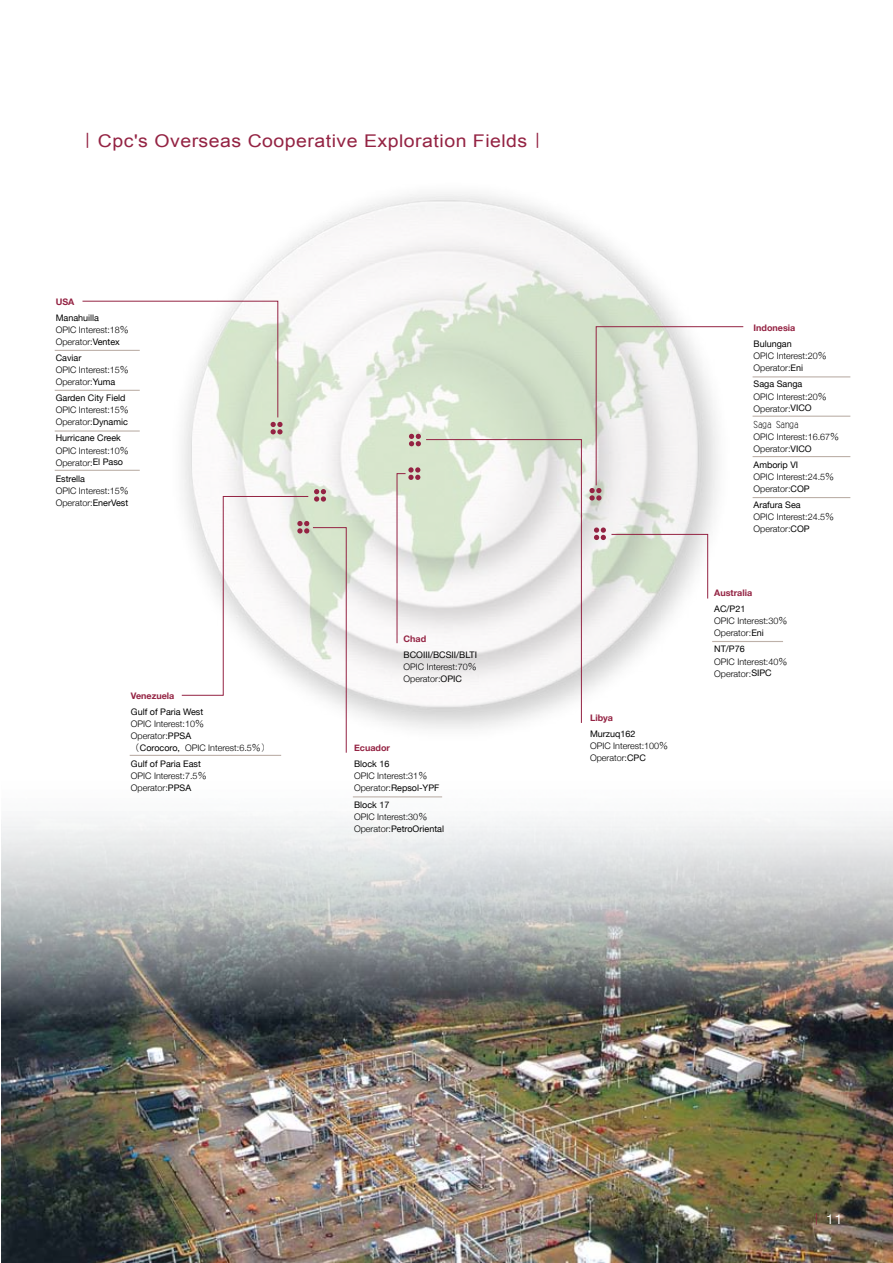
<style>
.page{position:relative;width:893px;height:1263px;background:#fff}
.page>*{position:absolute;margin:0;border:0;box-sizing:border-box;transform-origin:0 0}
.t1{font:17.55px "Arial";letter-spacing:.025em;color:#942343;scale:1.11 1}
.t2{font:13.5px "Helvetica Neue";color:#fff}
.t3{font:300 9px/12px "Helvetica Neue";color:#000}
.t4{font:700 9px "Helvetica Neue";color:#942343}
.t5{font:500 9px "AR Hei B5";color:#000}
.s1{font-family:"AR Hei B5";font-weight:700}
.s2{font-weight:400}
.s3{font-family:"AR Hei B5"}
.s4{font-family:"AR Hei B5";font-weight:500}
.s5{font-family:"AR Hei B5";font-weight:500;color:#942343}
</style>
<div class="page">
<img style="left:1px;top:796px;width:892px;height:467px">
<img style="left:144px;top:194px;width:620px;height:562px">
<hr style="left:55px;top:350px;width:85px;height:1px;background:#bdb1a9">
<hr style="left:55px;top:390px;width:85px;height:1px;background:#bdb1a9">
<hr style="left:55px;top:430px;width:85px;height:2px;background:#bdb1a9">
<hr style="left:55px;top:470px;width:85px;height:1px;background:#bdb1a9">
<hr style="left:130px;top:755px;width:151px;height:1px;background:#bdb1a9">
<hr style="left:353px;top:796px;width:89px;height:1px;background:#bdb1a9">
<hr style="left:753px;top:376px;width:97px;height:1px;background:#bdb1a9">
<hr style="left:753px;top:416px;width:97px;height:1px;background:#bdb1a9">
<hr style="left:753px;top:456px;width:97px;height:1px;background:#bdb1a9">
<hr style="left:753px;top:497px;width:97px;height:1px;background:#bdb1a9">
<hr style="left:712px;top:641px;width:71px;height:1px;background:#bdb1a9">
<svg style="left:589px;top:326px;width:155px;height:174px"></svg>
<svg style="left:594px;top:527px;width:114px;height:72px"></svg>
<svg style="left:181px;top:489px;width:166px;height:264px"></svg>
<svg style="left:396px;top:434px;width:186px;height:289px"></svg>
<svg style="left:82px;top:301px;width:201px;height:133px"></svg>
<h1 class="t1" style="left:78px;top:131px;width:424px"><span class="s1">｜</span>Cpc's Overseas Cooperative Exploration Fields<span class="s1">｜</span></h1>
<p class="t4" style="left:56px;top:296px;width:20px">USA</p>
<p class="t3" style="left:56px;top:311px;width:75px"><span class="s2">Manahuilla<br></span>OPIC Interest:18<span class="s3">％<br></span>Operator:<span class="s2">Ventex</span></p>
<p class="t3" style="left:56px;top:351px;width:75px"><span class="s2">Caviar<br></span>OPIC Interest:15<span class="s3">％<br></span>Operator:<span class="s2">Yuma</span></p>
<p class="t3" style="left:56px;top:392px;width:75px"><span class="s2">Garden City Field<br></span>OPIC Interest:15<span class="s3">％<br></span>Operator:<span class="s2">Dynamic</span></p>
<p class="t3" style="left:56px;top:432px;width:75px"><span class="s2">Hurricane Creek<br></span>OPIC Interest:10<span class="s3">％<br></span>Operator:<span class="s2">El Paso</span></p>
<p class="t3" style="left:56px;top:472px;width:75px"><span class="s2">Estrella<br></span>OPIC Interest:15<span class="s3">％<br></span>Operator:<span class="s2">EnerVest</span></p>
<p class="t4" style="left:131px;top:690px;width:45px">Venezuela</p>
<p class="t3" style="left:131px;top:706px;width:140px"><span class="s2">Gulf of Paria West<br></span>OPIC Interest:10<span class="s3">％<br></span>Operator:<span class="s2">PPSA<br></span><span class="s4">（</span><span class="s2">Corocoro,</span> OPIC Interest:6.5<span class="s3">％）</span></p>
<p class="t3" style="left:131px;top:758px;width:77px"><span class="s2">Gulf of Paria East<br></span>OPIC Interest:7.5<span class="s3">％<br></span>Operator:<span class="s2">PPSA</span></p>
<p class="t4" style="left:403px;top:633px;width:24px">Chad</p>
<p class="t3" style="left:403px;top:648px;width:75px;text-align:justify"><span class="s2">BCOIII/BCSII/BLTI </span>OPIC Interest:70<span class="s3">％</span>Operator:<span class="s2">OPIC</span></p>
<p class="t4" style="left:354px;top:742px;width:38px">Ecuador</p>
<p class="t3" style="left:354px;top:758px;width:87px"><span class="s2">Block 16<br></span>OPIC Interest:31<span class="s3">％<br></span>Operator:<span class="s2">Repsol-YPF</span></p>
<p class="t3" style="left:354px;top:798px;width:91px"><span class="s2">Block 17<br></span>OPIC Interest:30<span class="s3">％<br></span>Operator:<span class="s2">PetroOriental</span></p>
<p class="t4" style="left:590px;top:712px;width:24px">Libya</p>
<p class="t3" style="left:590px;top:728px;width:80px"><span class="s2">Murzuq162<br></span>OPIC Interest:100<span class="s3">％<br></span>Operator:<span class="s2">CPC</span></p>
<p class="t4" style="left:753px;top:322px;width:43px">Indonesia</p>
<p class="t3" style="left:753px;top:338px;width:75px"><span class="s2">Bulungan<br></span>OPIC Interest:20<span class="s3">％<br></span>Operator:<span class="s2">Eni</span></p>
<p class="t3" style="left:753px;top:378px;width:75px"><span class="s2">Saga Sanga<br></span>OPIC Interest:20<span class="s3">％<br></span>Operator:<span class="s2">VICO</span></p>
<p class="t5" style="left:753px;top:420px;width:46px">SAGA SANGA</p>
<p class="t3" style="left:753px;top:430px;width:87px">OPIC Interest:16.67<span class="s3">％<br></span>Operator:<span class="s2">VICO</span></p>
<p class="t3" style="left:753px;top:458px;width:82px"><span class="s2">Amborip VI<br></span>OPIC Interest:24.5<span class="s3">％<br></span>Operator:<span class="s2">COP</span></p>
<p class="t3" style="left:753px;top:499px;width:82px"><span class="s2">Arafura Sea<br></span>OPIC Interest:24.5<span class="s3">％<br></span>Operator:<span class="s2">COP</span></p>
<p class="t4" style="left:714px;top:587px;width:39px">Australia</p>
<p class="t3" style="left:714px;top:603px;width:75px"><span class="s2">AC/P21<br></span>OPIC Interest:30<span class="s3">％<br></span>Operator:<span class="s2">Eni</span></p>
<p class="t3" style="left:714px;top:643px;width:75px"><span class="s2">NT/P76<br></span>OPIC Interest:40<span class="s3">％<br></span>Operator:<span class="s2">SIPC</span></p>
<h2 class="t2" style="left:810px;top:1211px;width:34px"><span class="s5">｜</span>11</h2>
</div>
